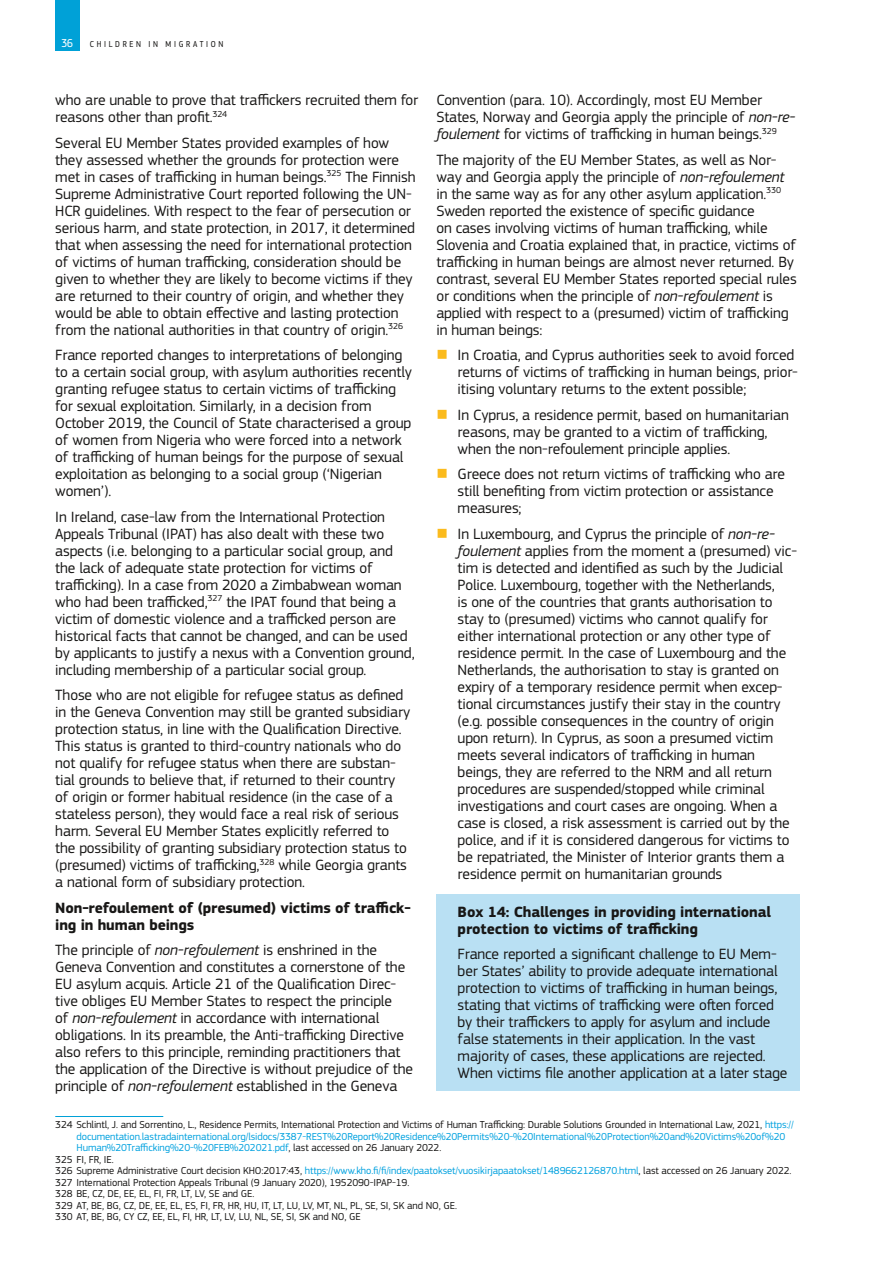
<style>
.page{position:relative;width:893px;height:1263px;background:#fff}
.page>*{position:absolute;margin:0;border:0;box-sizing:border-box;transform-origin:0 0}
.t1{font:15.45px/17px "EC Square Sans Pro";letter-spacing:-.01em;color:#181716}
.t2{font:700 15.45px/17px "EC Square Sans Pro";letter-spacing:-.01em;color:#181716}
.t3{font:12px "EC Square Sans Cond Pro";color:#fff}
.t4{font:10.5px "EC Square Sans Pro";letter-spacing:-.01em;color:#181716}
.t5{font:10.5px "EC Square Sans Pro";letter-spacing:-.01em;color:#00a1df}
.t6{font:9px "EC Square Sans Cond Pro";letter-spacing:.3em;color:#181716}
.s1{font-style:italic}
.s2{color:#00a1df}
.s3{color:#181716}
.s4{color:#fbbb1d}
</style>
<div class="page">
<div style="left:55px;top:0;width:24px;height:51px;background:#00a1d7"></div>
<hr style="left:55px;top:1116px;width:108px;height:1px;background:#00a1d7">
<div style="left:436px;top:894px;width:363px;height:52px;background:#b9e0f3"></div>
<div style="left:436px;top:937px;width:363px;height:154px;background:#b9e0f3"></div>
<p class="t3" style="left:62px;top:36px;width:13px">36</p>
<p class="t6" style="left:90px;top:39px;width:135px">CHILDREN IN MIGRATION</p>
<p class="t1" style="left:55px;top:92px;width:365px">who are unable to prove that traffickers recruited them for reasons other than profit.<sup>324</sup></p>
<p class="t1" style="left:55px;top:134px;width:362px">Several EU Member States provided examples of how they assessed whether the grounds for protection were met in cases of trafficking in human beings.<sup>325</sup> The Finnish Supreme Administrative Court reported following the UN-HCR guidelines. With respect to the fear of persecution or serious harm, and state protection, in 2017, it determined that when assessing the need for international protection of victims of human trafficking, consideration should be given to whether they are likely to become victims if they are returned to their country of origin, and whether they would be able to obtain effective and lasting protection from the national authorities in that country of origin.<sup>326</sup></p>
<p class="t1" style="left:55px;top:347px;width:358px">France reported changes to interpretations of belonging to a certain social group, with asylum authorities recently granting refugee status to certain victims of trafficking for sexual exploitation. Similarly, in a decision from October 2019, the Council of State characterised a group of women from Nigeria who were forced into a network of trafficking of human beings for the purpose of sexual exploitation as belonging to a social group (‘Nigerian women’).</p>
<p class="t1" style="left:55px;top:508px;width:361px">In Ireland, case-law from the International Protection Appeals Tribunal (IPAT) has also dealt with these two aspects (i.e. belonging to a particular social group, and the lack of adequate state protection for victims of trafficking). In a case from 2020 a Zimbabwean woman who had been trafficked,<sup>327</sup> the IPAT found that being a victim of domestic violence and a trafficked person are historical facts that cannot be changed, and can be used by applicants to justify a nexus with a Convention ground, including membership of a particular social group.</p>
<p class="t1" style="left:55px;top:687px;width:356px">Those who are not eligible for refugee status as defined in the Geneva Convention may still be granted subsidiary protection status, in line with the Qualification Directive.<br>This status is granted to third-country nationals who do not qualify for refugee status when there are substan&shy;tial grounds to believe that, if returned to their country of origin or former habitual residence (in the case of a stateless person), they would face a real risk of serious harm. Several EU Member States explicitly referred to the possibility of granting subsidiary protection status to (presumed) victims of trafficking,<sup>328</sup> while Georgia grants a national form of subsidiary protection.</p>
<p class="t2" style="left:55px;top:899px;width:357px">Non-refoulement of (presumed) victims of traffick&shy;ing in human beings</p>
<p class="t1" style="left:55px;top:941px;width:359px">The principle of <span class="s1">non-refoulement</span> is enshrined in the Geneva Convention and constitutes a cornerstone of the EU asylum acquis. Article 21 of the Qualification Direc&shy;tive obliges EU Member States to respect the principle<br>of <span class="s1">non-refoulement</span> in accordance with international obligations. In its preamble, the Anti-trafficking Directive also refers to this principle, reminding practitioners that the application of the Directive is without prejudice of the principle of <span class="s1">non-refoulement</span> established in the Geneva</p>
<p class="t4" style="left:55px;top:1118px;width:740px">324 Schlintl, J. and Sorrentino, L., Residence Permits, International Protection and Victims of Human Trafficking: Durable Solutions Grounded in International Law, 2021, <span class="s2">https://</span></p>
<p class="t5" style="left:77px;top:1130px;width:710px">documentation.lastradainternational.org/lsidocs/3387-REST%20Report%20Residence%20Permits%20-%20International%20Protection%20and%20Victims%20of%20</p>
<p class="t5" style="left:77px;top:1141px;width:366px">Human%20Trafficking%20-%20FEB%202021.pdf<span class="s3">, last accessed on 26 January 2022.</span></p>
<p class="t4" style="left:55px;top:1153px;width:60px">325 FI, FR, IE.</p>
<p class="t4" style="left:55px;top:1165px;width:738px">326 Supreme Administrative Court decision KHO:2017:43, <span class="s2">https://www.kho.fi/fi/index/paatokset/vuosikirjapaatokset/1489662126870.html</span>, last accessed on 26 January 2022.</p>
<p class="t4" style="left:55px;top:1176px;width:356px">327 International Protection Appeals Tribunal (9 January 2020), 1952090-IPAP-19.</p>
<p class="t4" style="left:55px;top:1188px;width:201px">328 BE, CZ, DE, EE, EL, FI, FR, LT, LV, SE and GE.</p>
<p class="t4" style="left:55px;top:1199px;width:403px">329 AT, BE, BG, CZ, DE, EE, EL, ES, FI, FR, HR, HU, IT, LT, LU, LV, MT, NL, PL, SE, SI, SK and NO, GE.</p>
<p class="t4" style="left:55px;top:1211px;width:307px">330 AT, BE, BG, CY CZ, EE, EL, FI, HR, LT, LV, LU, NL, SE, SI, SK and NO, GE</p>
<p class="t1" style="left:436px;top:92px;width:360px">Convention (para. 10). Accordingly, most EU Member<br>States, Norway and Georgia apply the principle of <span class="s1">non-re&shy;foulement</span> for victims of trafficking in human beings.<sup>329</sup></p>
<p class="t1" style="left:436px;top:151px;width:362px">The majority of the EU Member States, as well as Nor&shy;way and Georgia apply the principle of <span class="s1">non-refoulement </span>in the same way as for any other asylum application.<sup>330<br></sup>Sweden reported the existence of specific guidance<br>on cases involving victims of human trafficking, while Slovenia and Croatia explained that, in practice, victims of trafficking in human beings are almost never returned. By contrast, several EU Member States reported special rules or conditions when the principle of <span class="s1">non-refoulement</span> is applied with respect to a (presumed) victim of trafficking in human beings:</p>
<p class="t1" style="left:458px;top:347px;width:342px;text-indent:-21px"><span class="s4">■</span> In Croatia, and Cyprus authorities seek to avoid forced returns of victims of trafficking in human beings, prior&shy;itising voluntary returns to the extent possible;</p>
<p class="t1" style="left:458px;top:406px;width:333px;text-indent:-21px"><span class="s4">■</span> In Cyprus, a residence permit, based on humanitarian reasons, may be granted to a victim of trafficking, when the non-refoulement principle applies.</p>
<p class="t1" style="left:458px;top:466px;width:329px;text-indent:-21px"><span class="s4">■</span> Greece does not return victims of trafficking who are still benefiting from victim protection or assistance measures;</p>
<p class="t1" style="left:458px;top:525px;width:341px;text-indent:-21px"><span class="s4">■</span> In Luxembourg, and Cyprus the principle of <span class="s1">non-re&shy;foulement</span> applies from the moment a (presumed) vic&shy;tim is detected and identified as such by the Judicial Police. Luxembourg, together with the Netherlands,<br>is one of the countries that grants authorisation to stay to (presumed) victims who cannot qualify for either international protection or any other type of residence permit. In the case of Luxembourg and the Netherlands, the authorisation to stay is granted on expiry of a temporary residence permit when excep&shy;tional circumstances justify their stay in the country (e.g. possible consequences in the country of origin upon return). In Cyprus, as soon a presumed victim meets several indicators of trafficking in human beings, they are referred to the NRM and all return procedures are suspended/stopped while criminal investigations and court cases are ongoing. When a case is closed, a risk assessment is carried out by the police, and if it is considered dangerous for victims to be repatriated, the Minister of Interior grants them a residence permit on humanitarian grounds</p>
<p class="t2" style="left:458px;top:904px;width:315px">Box 14: Challenges in providing international protection to victims of trafficking</p>
<p class="t1" style="left:458px;top:946px;width:331px">France reported a significant challenge to EU Mem&shy;ber States’ ability to provide adequate international protection to victims of trafficking in human beings, stating that victims of trafficking were often forced by their traffickers to apply for asylum and include false statements in their application. In the vast majority of cases, these applications are rejected.<br>When victims file another application at a later stage</p>
</div>
